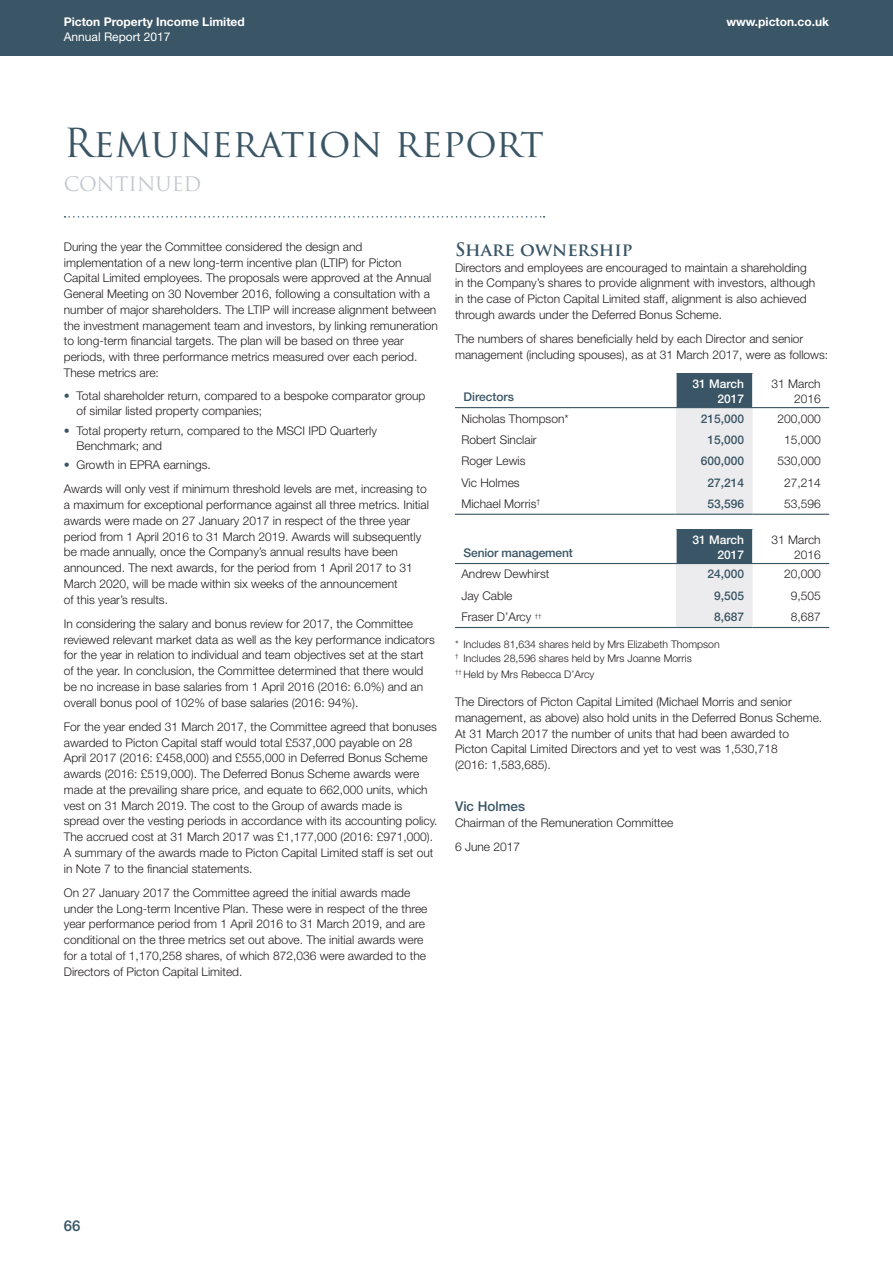
<style>
.page{position:relative;width:893px;height:1263px;background:#fff}
.page>*{position:absolute;margin:0;border:0;box-sizing:border-box;transform-origin:0 0}
.headingLevelOne{font:39px "Trajan Pro";color:#3a5565}
.strapline{font:19.5px "Trajan Pro";color:#c3c8ce}
.headingLevelTwo{font:700 18px "Trajan Pro";color:#3a5565}
.t1{font:500 15px "Helvetica Neue LT Std";color:#3a5565}
.t2{font:500 13.5px "Helvetica Neue LT Std";color:#3a5565}
.Body{font:300 12px/15.8px "Helvetica Neue LT Std";color:#231f20}
.TablePlainText{font:300 12px "Helvetica Neue LT Std";color:#231f20}
.TableDefault{font:500 12px "Helvetica Neue LT Std";color:#3a5565}
.TableDefault-2{font:300 12px "Helvetica Neue LT Std";color:#231f20}
.t3{font:700 12px "Helvetica Neue LT Std";color:#fff}
.TableHeader{font:500 12px "Helvetica Neue LT Std";letter-spacing:-.01em;color:#3a5565}
.TableHeader-2{font:500 12px "Helvetica Neue LT Std";color:#fff}
.TableHeader-3{font:300 12px "Helvetica Neue LT Std";color:#231f20}
.t4{font:12px "Helvetica Neue LT Std";color:#fff}
.Body-2{font:300 10.5px "Helvetica Neue LT Std";color:#231f20}
.s1{color:#3a5565}
</style>
<div class="page">
<div style="left:0;top:0;width:893px;height:55px;background:#3a5565"></div>
<div style="left:676px;top:373px;width:77px;height:35px;background:#3a5565"></div>
<div style="left:676px;top:408px;width:77px;height:106px;background:#ececee"></div>
<hr style="left:753px;top:514px;width:76px;height:1px;background:#3a5565">
<hr style="left:676px;top:514px;width:77px;height:1px;background:#3a5565">
<hr style="left:753px;top:407px;width:76px;height:1px;background:#3a5565">
<hr style="left:752px;top:373px;width:1px;height:34px;background:#fff">
<hr style="left:455px;top:514px;width:221px;height:1px;background:#3a5565">
<hr style="left:676px;top:373px;width:1px;height:34px;background:#fff">
<hr style="left:455px;top:407px;width:221px;height:1px;background:#3a5565">
<div style="left:676px;top:529px;width:77px;height:34px;background:#3a5565"></div>
<div style="left:676px;top:564px;width:77px;height:63px;background:#ececee"></div>
<hr style="left:753px;top:627px;width:76px;height:1px;background:#3a5565">
<hr style="left:753px;top:563px;width:76px;height:1px;background:#3a5565">
<hr style="left:676px;top:627px;width:77px;height:1px;background:#3a5565">
<hr style="left:752px;top:529px;width:1px;height:34px;background:#fff">
<hr style="left:455px;top:627px;width:221px;height:1px;background:#3a5565">
<hr style="left:676px;top:529px;width:1px;height:34px;background:#fff">
<hr style="left:455px;top:563px;width:221px;height:1px;background:#3a5565">
<hr style="left:676px;top:563px;width:77px;height:1px;background:#3a5565">
<svg style="left:65px;top:216px;width:480px;height:2px"></svg>
<p class="t3" style="left:64px;top:14px;width:183px">Picton Property Income Limited</p>
<p class="t4" style="left:64px;top:29px;width:108px">Annual Report 2017</p>
<p class="headingLevelOne" style="left:64px;top:118px;width:482px">Remuneration report</p>
<p class="strapline" style="left:64px;top:171px;width:139px">CONTINUED</p>
<p class="t3" style="left:726px;top:14px;width:104px">www.picton.co.uk</p>
<p class="Body" style="left:64px;top:239px;width:376px">During the year the Committee considered the design and implementation of a new long-term incentive plan (LTIP) for Picton Capital Limited employees. The proposals were approved at the Annual General Meeting on 30 November 2016, following a consultation with a number of major shareholders. The LTIP will increase alignment between the investment management team and investors, by linking remuneration to long-term financial targets. The plan will be based on three year periods, with three performance metrics measured over each period.<br>These metrics are:</p>
<p class="Body" style="left:77px;top:388px;width:350px;line-height:15px;text-indent:-13px"><span class="s1">•</span> Total shareholder return, compared to a bespoke comparator group of similar listed property companies;</p>
<p class="Body" style="left:77px;top:423px;width:302px;line-height:15px;text-indent:-13px"><span class="s1">•</span> Total property return, compared to the MSCI IPD Quarterly<br>Benchmark; and</p>
<p class="Body" style="left:64px;top:457px;width:149px"><span class="s1">•</span> Growth in EPRA earnings.</p>
<p class="Body" style="left:64px;top:481px;width:367px">Awards will only vest if minimum threshold levels are met, increasing to a maximum for exceptional performance against all three metrics. Initial awards were made on 27 January 2017 in respect of the three year period from 1 April 2016 to 31 March 2019. Awards will subsequently be made annually, once the Company’s annual results have been announced. The next awards, for the period from 1 April 2017 to 31<br>March 2020, will be made within six weeks of the announcement<br>of this year’s results.</p>
<p class="Body" style="left:64px;top:615px;width:373px">In considering the salary and bonus review for 2017, the Committee reviewed relevant market data as well as the key performance indicators for the year in relation to individual and team objectives set at the start of the year. In conclusion, the Committee determined that there would be no increase in base salaries from 1 April 2016 (2016: 6.0%) and an overall bonus pool of 102% of base salaries (2016: 94%).</p>
<p class="Body" style="left:64px;top:718px;width:375px">For the year ended 31 March 2017, the Committee agreed that bonuses awarded to Picton Capital staff would total £537,000 payable on 28<br>April 2017 (2016: £458,000) and £555,000 in Deferred Bonus Scheme awards (2016: £519,000). The Deferred Bonus Scheme awards were made at the prevailing share price, and equate to 662,000 units, which vest on 31 March 2019. The cost to the Group of awards made is spread over the vesting periods in accordance with its accounting policy.<br>The accrued cost at 31 March 2017 was £1,177,000 (2016: £971,000).<br>A summary of the awards made to Picton Capital Limited staff is set out in Note 7 to the financial statements.</p>
<p class="Body" style="left:64px;top:884px;width:365px">On 27 January 2017 the Committee agreed the initial awards made under the Long-term Incentive Plan. These were in respect of the three year performance period from 1 April 2016 to 31 March 2019, and are conditional on the three metrics set out above. The initial awards were for a total of 1,170,258 shares, of which 872,036 were awarded to the Directors of Picton Capital Limited.</p>
<p class="headingLevelTwo" style="left:455px;top:238px;width:179px">SHARE OWNERSHIP</p>
<p class="Body" style="left:455px;top:259px;width:362px">Directors and employees are encouraged to maintain a shareholding in the Company’s shares to provide alignment with investors, although in the case of Picton Capital Limited staff, alignment is also achieved through awards under the Deferred Bonus Scheme.</p>
<p class="Body" style="left:455px;top:331px;width:375px">The numbers of shares beneficially held by each Director and senior management (including spouses), as at 31 March 2017, were as follows:</p>
<p class="TableHeader" style="left:463px;top:390px;width:52px">Directors</p>
<p class="TableHeader-2" style="left:693px;top:377px;width:53px">31 March</p>
<p class="TableHeader-2" style="left:717px;top:392px;width:28px">2017</p>
<p class="TableHeader-3" style="left:771px;top:377px;width:51px">31 March</p>
<p class="TableHeader-3" style="left:794px;top:392px;width:28px">2016</p>
<p class="TablePlainText" style="left:461px;top:411px;width:109px">Nicholas Thompson*</p>
<p class="TableDefault" style="left:701px;top:411px;width:45px">215,000</p>
<p class="TableDefault-2" style="left:777px;top:411px;width:45px">200,000</p>
<p class="TablePlainText" style="left:461px;top:432px;width:77px">Robert Sinclair</p>
<p class="TableDefault" style="left:707px;top:432px;width:38px">15,000</p>
<p class="TableDefault-2" style="left:784px;top:432px;width:38px">15,000</p>
<p class="TablePlainText" style="left:461px;top:454px;width:66px">Roger Lewis</p>
<p class="TableDefault" style="left:701px;top:454px;width:45px">600,000</p>
<p class="TableDefault-2" style="left:777px;top:454px;width:45px">530,000</p>
<p class="TablePlainText" style="left:461px;top:475px;width:60px">Vic Holmes</p>
<p class="TableDefault" style="left:707px;top:475px;width:38px">27,214</p>
<p class="TableDefault-2" style="left:784px;top:475px;width:38px">27,214</p>
<p class="TablePlainText" style="left:461px;top:496px;width:81px">Michael Morris<sup>†</sup></p>
<p class="TableDefault" style="left:707px;top:496px;width:38px">53,596</p>
<p class="TableDefault-2" style="left:784px;top:496px;width:38px">53,596</p>
<p class="TableHeader" style="left:463px;top:546px;width:111px">Senior management</p>
<p class="TableHeader-2" style="left:693px;top:533px;width:53px">31 March</p>
<p class="TableHeader-2" style="left:717px;top:548px;width:28px">2017</p>
<p class="TableHeader-3" style="left:771px;top:533px;width:51px">31 March</p>
<p class="TableHeader-3" style="left:794px;top:548px;width:28px">2016</p>
<p class="TablePlainText" style="left:461px;top:567px;width:90px">Andrew Dewhirst</p>
<p class="TableDefault" style="left:707px;top:567px;width:38px">24,000</p>
<p class="TableDefault-2" style="left:784px;top:567px;width:38px">20,000</p>
<p class="TablePlainText" style="left:461px;top:588px;width:53px">Jay Cable</p>
<p class="TableDefault" style="left:714px;top:588px;width:32px">9,505</p>
<p class="TableDefault-2" style="left:791px;top:588px;width:32px">9,505</p>
<p class="TablePlainText" style="left:461px;top:609px;width:82px">Fraser D’Arcy <sup>††</sup></p>
<p class="TableDefault" style="left:714px;top:610px;width:32px">8,687</p>
<p class="TableDefault-2" style="left:791px;top:609px;width:32px">8,687</p>
<p class="Body-2" style="left:455px;top:638px;width:266px">* Includes 81,634 shares held by Mrs Elizabeth Thompson</p>
<p class="Body-2" style="left:455px;top:652px;width:238px"><sup>†</sup> Includes 28,596 shares held by Mrs Joanne Morris</p>
<p class="Body-2" style="left:455px;top:667px;width:141px"><sup>††</sup> Held by Mrs Rebecca D’Arcy</p>
<p class="Body" style="left:455px;top:694px;width:369px">The Directors of Picton Capital Limited (Michael Morris and senior management, as above) also hold units in the Deferred Bonus Scheme.<br>At 31 March 2017 the number of units that had been awarded to Picton Capital Limited Directors and yet to vest was 1,530,718<br>(2016: 1,583,685).</p>
<p class="t2" style="left:455px;top:798px;width:72px">Vic Holmes</p>
<p class="Body" style="left:455px;top:810px;width:220px;line-height:24.3px">Chairman of the Remuneration Committee<br>6 June 2017</p>
<p class="t1" style="left:64px;top:1217px;width:18px">66</p>
</div>
